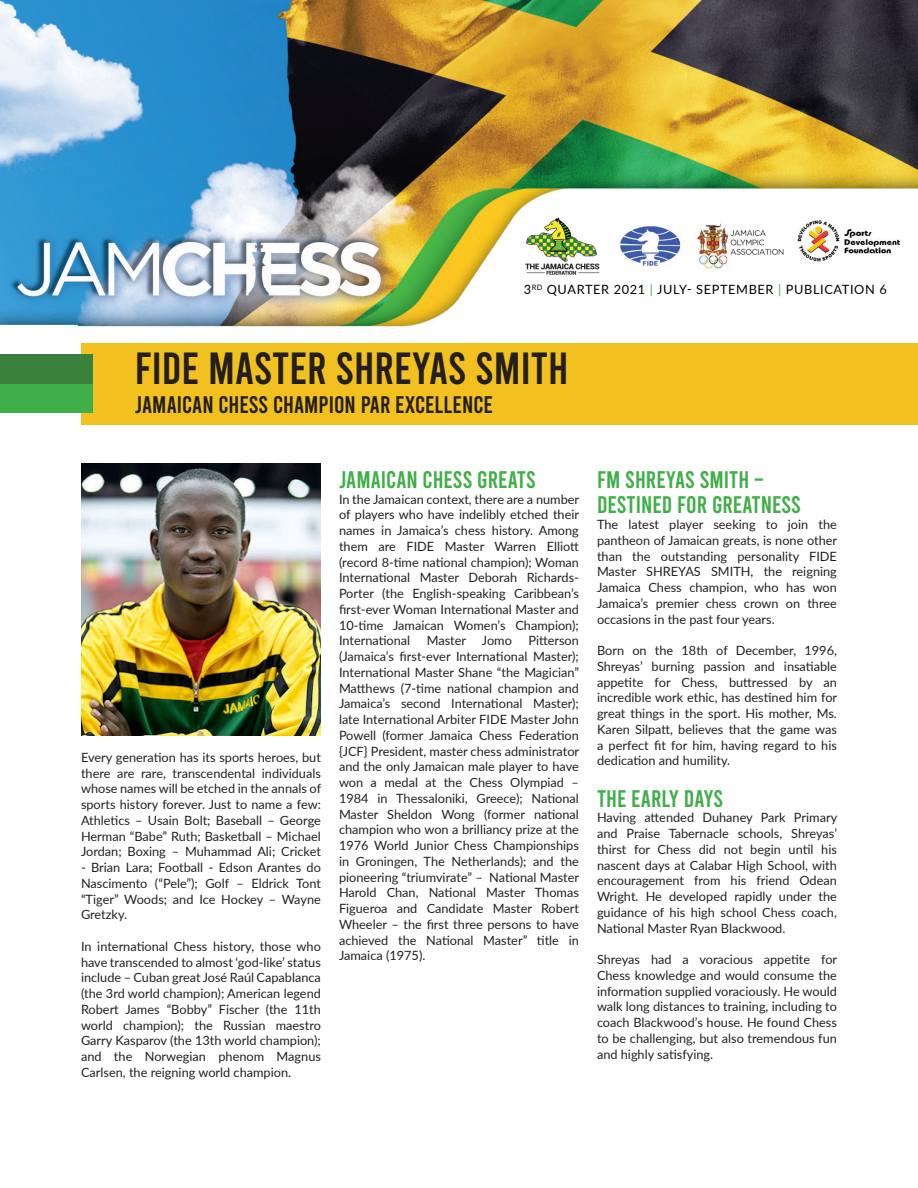
<style>
.page{position:relative;width:918px;height:1188px;background:#fff}
.page>*{position:absolute;margin:0;border:0;box-sizing:border-box;transform-origin:0 0}
.t1{font:45px "Bebas";color:#231f20}
.t2{font:24px/25.5px "Bebas";color:#40ae49}
.t3{font:24px "Bebas";color:#231f20}
.t4{font:12.75px/15.8px "Lato";color:#231f20;text-align:justify}
.t5{font:12.75px "Lato";letter-spacing:.05em;color:#000}
.s1{color:#40ae49}
</style>
<div class="page">
<img style="left:0;top:0;width:918px;height:464px">
<div style="left:81px;top:343px;width:837px;height:81px;background:#f3c11f"></div>
<div style="left:0;top:384px;width:93px;height:29px;background:#40ae49"></div>
<div style="left:0;top:354px;width:93px;height:30px;background:#3a813d"></div>
<img style="left:81px;top:464px;width:240px;height:272px">
<p class="t5" style="left:524px;top:280px;width:44px">3<sup>rd</sup> Quarter</p>
<p class="t5" style="left:614px;top:280px;width:59px">2021 <span class="s1">|</span> July</p>
<p class="t5" style="left:687px;top:280px;width:19px">- september</p>
<p class="t5" style="left:778px;top:280px;width:25px"><span class="s1">|</span> Publication</p>
<p class="t5" style="left:879px;top:280px;width:9px">6</p>
<h1 class="t1" style="left:135px;top:346px;width:435px">FIDE MASTER SHREYAS SMITH</h1>
<h2 class="t3" style="left:135px;top:392px;width:359px">JAMAICAN CHESS CHAMPION PAR EXCELLENCE</h2>
<p class="t4" style="left:81px;top:749px;width:242px">Every generation has its sports heroes, but there are rare, transcendental individuals whose names will be etched in the annals of sports history forever. Just to name a few:<br>Athletics – Usain Bolt; Baseball – George Herman “Babe” Ruth; Basketball – Michael Jordan; Boxing – Muhammad Ali; Cricket</p>
<p class="t4" style="left:81px;top:859px;width:241px">- Brian Lara; Football - Edson Arantes do Nascimento (“Pele”); Golf – Eldrick Tont “Tiger” Woods; and Ice Hockey – Wayne Gretzky.</p>
<p class="t4" style="left:81px;top:938px;width:241px">In international Chess history, those who have transcended to almost ‘god-like’ status include – Cuban great José Raúl Capablanca (the 3rd world champion); American legend Robert James “Bobby” Fischer (the 11th world champion); the Russian maestro Garry Kasparov (the 13th world champion); and the Norwegian phenom Magnus Carlsen, the reigning world champion.</p>
<h2 class="t2" style="left:339px;top:467px;width:198px">JAMAICAN CHESS GREATS</h2>
<p class="t4" style="left:339px;top:491px;width:242px">In the Jamaican context, there are a number of players who have indelibly etched their names in Jamaica’s chess history. Among them are FIDE Master Warren Elliott (record 8-time national champion); Woman International Master Deborah Richards-Porter (the English-speaking Caribbean’s first-ever Woman International Master and 10-time Jamaican Women’s Champion); International</p>
<p class="t4" style="left:339px;top:632px;width:242px;text-indent:189px">Pitterson (Jamaica’s first-ever International Master); International Master Shane “the Magician” Matthews (7-time national champion and Jamaica’s second International Master); late International Arbiter FIDE Master John Powell (former Jamaica Chess Federation {JCF} President, master chess administrator and the only Jamaican male player to have won a medal at the Chess Olympiad – 1984 in Thessaloniki, Greece); National Master Sheldon Wong (former national champion who won a brilliancy prize at the 1976 World Junior Chess Championships in Groningen, The Netherlands); and the pioneering “triumvirate” – National Master Harold Chan, National Master Thomas Figueroa and Candidate Master Robert Wheeler – the first three persons to have achieved the National Master” title in Jamaica (1975).</p>
<p class="t4" style="left:427px;top:632px;width:87px">Master Jomo</p>
<h2 class="t2" style="left:597px;top:467px;width:206px">FM SHREYAS SMITH –<br>DESTINED FOR GREATNESS</h2>
<p class="t4" style="left:597px;top:516px;width:242px">The latest player seeking to join the pantheon of Jamaican greats, is none other than the outstanding personality FIDE Master SHREYAS SMITH, the reigning Jamaica Chess champion, who has won Jamaica’s premier chess crown on three occasions in the past four years.</p>
<p class="t4" style="left:597px;top:642px;width:242px">Born on the 18th of December, 1996, Shreyas’ burning passion and insatiable appetite for Chess, buttressed by an incredible work ethic, has destined him for great things in the sport. His mother, Ms.<br>Karen Silpatt, believes that the game was a perfect fit for him, having regard to his dedication and humility.</p>
<h2 class="t2" style="left:597px;top:786px;width:128px">THE EARLY DAYS</h2>
<p class="t4" style="left:597px;top:809px;width:242px">Having attended Duhaney Park Primary and Praise Tabernacle schools, Shreyas’ thirst for Chess did not begin until his nascent days at Calabar High School, with encouragement from his friend Odean Wright. He developed rapidly under the guidance of his high school Chess coach, National Master Ryan Blackwood.</p>
<p class="t4" style="left:597px;top:951px;width:242px">Shreyas had a voracious appetite for Chess knowledge and would consume the information supplied voraciously. He would walk long distances to training, including to coach Blackwood’s house. He found Chess to be challenging, but also tremendous fun and highly satisfying.</p>
</div>
